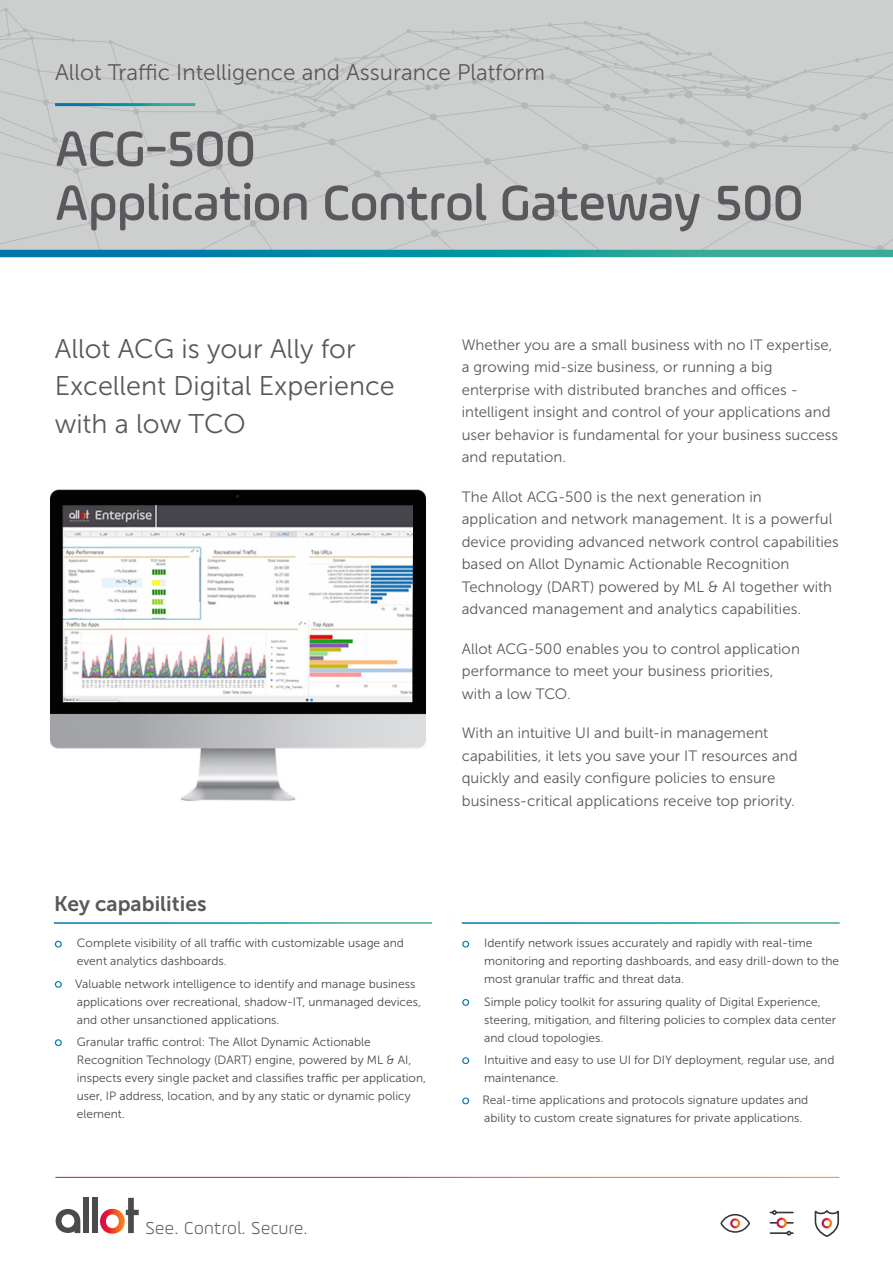
<style>
.page{position:relative;width:893px;height:1263px;background:#fff}
.page>*{position:absolute;margin:0;border:0;box-sizing:border-box;transform-origin:0 0}
.t1{font:500 52.5px/54px "Ample Soft";letter-spacing:-.005em;color:#5a585c}
.t2{font:27px/37.5px "Museo Sans 300";color:#5a585c}
.t3{font:22.5px "Museo Sans 300";color:#5a585c}
.t4{font:21px "Museo Sans 700";color:#5a585c}
.t5{font:300 18.45px "Ample Soft";letter-spacing:.02em;color:#5a585c}
.t6{font:15px/22.5px "Museo Sans 300";letter-spacing:.005em;color:#5a585c}
.t7{font:12px/18px "Museo Sans 300";color:#49474b}
.s1{font-family:"Museo Sans 500";font-size:12.75px;color:#fff}
</style>
<div class="page">
<div style="left:0;top:0;width:893px;height:251px;background:#cdcfcf"></div>
<svg style="left:0;top:7px;width:893px;height:243px"></svg>
<hr style="left:55px;top:103px;width:140px;height:3px;background:#fff">
<svg style="left:814px;top:1210px;width:25px;height:27px"></svg>
<div style="left:822px;top:1218px;width:10px;height:10px;border:2px solid #fff;border-radius:50%"></div>
<div style="left:776px;top:1217px;width:11px;height:11px;border:2px solid #fff;border-radius:50%"></div>
<svg style="left:770px;top:1210px;width:23px;height:5px"></svg>
<svg style="left:770px;top:1231px;width:23px;height:4px"></svg>
<div style="left:730px;top:1218px;width:10px;height:10px;border:2px solid #fff;border-radius:50%"></div>
<div style="left:720px;top:1214px;width:30px;height:19px;border:2px solid #343738;border-radius:50%"></div>
<div style="left:83px;top:1198px;width:6px;height:35px;background:#494b4d"></div>
<div style="left:92px;top:1198px;width:6px;height:35px;background:#494b4d"></div>
<svg style="left:56px;top:1209px;width:24px;height:24px"></svg>
<svg style="left:100px;top:1198px;width:39px;height:36px"></svg>
<svg style="left:0;top:250px;width:893px;height:7px;background:#1292a0"></svg>
<img style="left:51px;top:489px;width:375px;height:312px">
<h3 class="t3" style="left:55px;top:60px;width:491px">Allot Traffic Intelligence and Assurance Platform</h3>
<h1 class="t1" style="left:55px;top:121px;width:750px">ACG-500<br>Application Control Gateway 500</h1>
<h2 class="t2" style="left:55px;top:330px;width:342px">Allot ACG is your Ally for<br>Excellent Digital Experience with a low TCO</h2>
<p class="t6" style="left:462px;top:334px;width:378px">Whether you are a small business with no IT expertise, a growing mid-size business, or running a big enterprise with distributed branches and offices - intelligent insight and control of your applications and user behavior is fundamental for your business success and reputation.</p>
<p class="t6" style="left:462px;top:486px;width:379px">The Allot ACG-500 is the next generation in application and network management. It is a powerful device providing advanced network control capabilities based on Allot Dynamic Actionable Recognition Technology (DART) powered by ML &amp; AI together with advanced management and analytics capabilities.</p>
<p class="t6" style="left:462px;top:638px;width:340px">Allot ACG-500 enables you to control application performance to meet your business priorities, with a low TCO.</p>
<p class="t6" style="left:462px;top:722px;width:337px">With an intuitive UI and built-in management capabilities, it lets you save your IT resources and quickly and easily configure policies to ensure business-critical applications receive top priority.</p>
<h3 class="t4" style="left:54px;top:892px;width:154px">Key capabilities</h3>
<p class="t7" style="left:77px;top:934px;width:329px;text-indent:-23px"><span class="s1">o</span> Complete visibility of all traffic with customizable usage and event analytics dashboards.</p>
<p class="t7" style="left:77px;top:974px;width:346px;text-indent:-23px"><span class="s1">o</span> Valuable network intelligence to identify and manage business applications over recreational, shadow-IT, unmanaged devices, and other unsanctioned applications.</p>
<p class="t7" style="left:77px;top:1033px;width:351px;text-indent:-23px"><span class="s1">o</span> Granular traffic control: The Allot Dynamic Actionable Recognition Technology (DART) engine, powered by ML &amp; AI, inspects every single packet and classifies traffic per application, user, IP address, location, and by any static or dynamic policy element.</p>
<p class="t7" style="left:484px;top:934px;width:356px;text-indent:-23px"><span class="s1">o</span> Identify network issues accurately and rapidly with real-time monitoring and reporting dashboards, and easy drill-down to the most granular traffic and threat data.</p>
<p class="t7" style="left:484px;top:992px;width:353px;text-indent:-23px"><span class="s1">o</span> Simple policy toolkit for assuring quality of Digital Experience, steering, mitigation, and filtering policies to complex data center and cloud topologies.</p>
<p class="t7" style="left:484px;top:1051px;width:352px;text-indent:-23px"><span class="s1">o</span> Intuitive and easy to use UI for DIY deployment, regular use, and maintenance.</p>
<p class="t7" style="left:484px;top:1091px;width:325px;text-indent:-23px"><span class="s1">o</span> Real-time applications and protocols signature updates and ability to custom create signatures for private applications.</p>
<h3 class="t5" style="left:145px;top:1217px;width:163px">See. Control. Secure.</h3>
</div>
